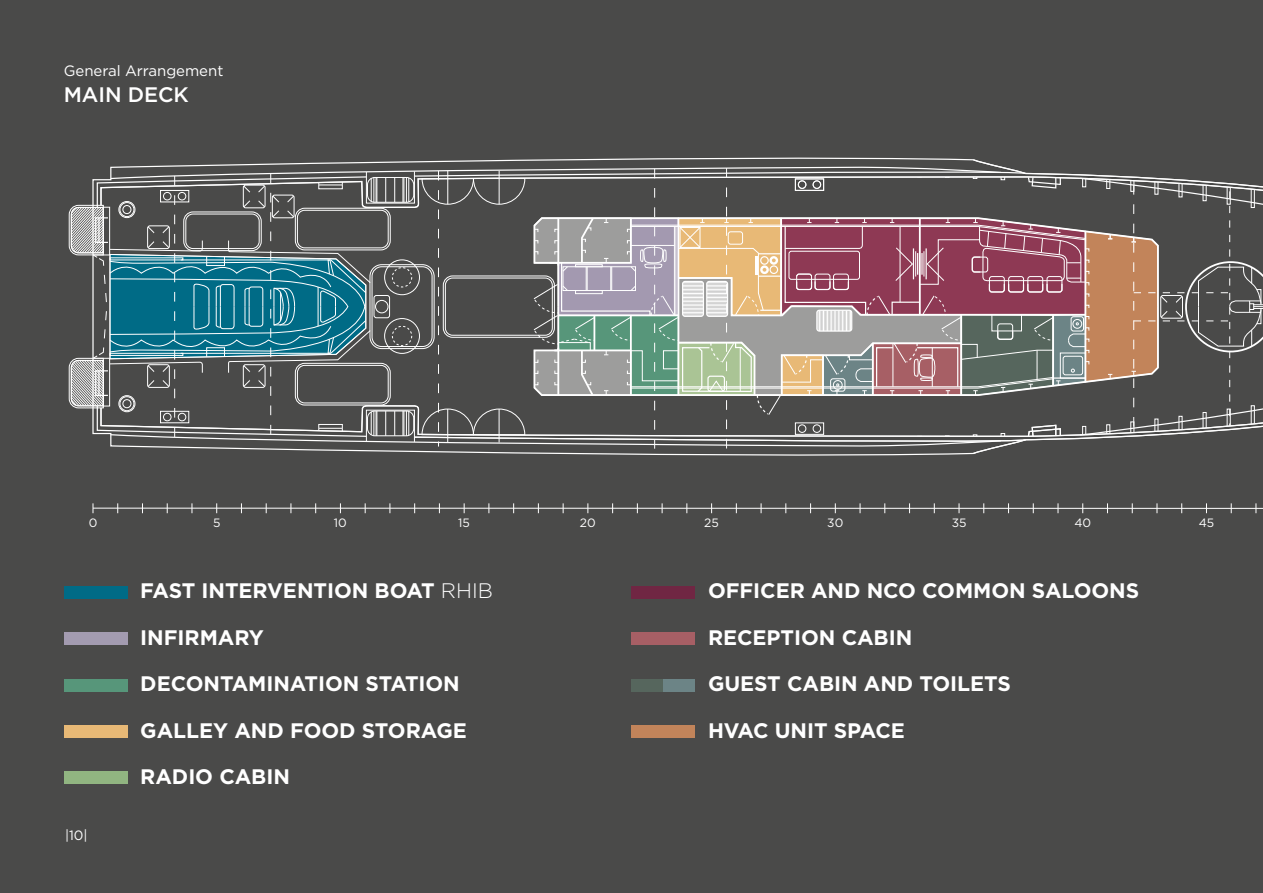
<style>
.page{position:relative;width:1263px;height:893px;background:#4a4a49}
.page>*{position:absolute;margin:0;border:0;box-sizing:border-box;transform-origin:0 0}
.t1{font:700 21px "Gotham";letter-spacing:-.005em;color:#fff}
.t2{font:500 21px "Gotham";letter-spacing:-.005em;color:#fff}
.t3{font:15px "Gotham";letter-spacing:-.005em;color:#fff}
.t4{font:13.5px "Gotham";color:#fff}
.t5{font:12.15px "Gotham";color:#fff}
.s1{font-weight:300}
</style>
<div class="page">
<hr style="left:93px;top:508px;width:1170px;height:1px;background:#fff">
<svg style="left:110px;top:157px;width:862px;height:299px"></svg>
<svg style="left:69px;top:167px;width:1194px;height:282px"></svg>
<div style="left:64px;top:586px;width:64px;height:12px;background:#006b86"></div>
<div style="left:64px;top:632px;width:64px;height:13px;background:#a39bb0"></div>
<div style="left:64px;top:679px;width:64px;height:12px;background:#57967a"></div>
<div style="left:64px;top:725px;width:64px;height:13px;background:#e8b976"></div>
<div style="left:64px;top:772px;width:64px;height:12px;background:#91b581"></div>
<div style="left:631px;top:586px;width:64px;height:12px;background:#702643"></div>
<div style="left:631px;top:632px;width:64px;height:13px;background:#a75f65"></div>
<div style="left:631px;top:679px;width:32px;height:12px;background:#56665d"></div>
<div style="left:663px;top:679px;width:32px;height:12px;background:#6c8486"></div>
<div style="left:631px;top:725px;width:64px;height:13px;background:#c2845a"></div>
<p class="t3" style="left:64px;top:61px;width:161px">General Arrangement</p>
<p class="t2" style="left:64px;top:81px;width:127px">MAIN DECK</p>
<p class="t5" style="left:89px;top:515px;width:10px">0</p>
<p class="t5" style="left:213px;top:515px;width:9px">5</p>
<p class="t5" style="left:334px;top:515px;width:14px">10</p>
<p class="t5" style="left:458px;top:515px;width:13px">15</p>
<p class="t5" style="left:580px;top:515px;width:17px">20</p>
<p class="t5" style="left:704px;top:515px;width:16px">25</p>
<p class="t5" style="left:827px;top:515px;width:18px">30</p>
<p class="t5" style="left:952px;top:515px;width:16px">35</p>
<p class="t5" style="left:1074px;top:515px;width:18px">40</p>
<p class="t5" style="left:1199px;top:515px;width:17px">45</p>
<p class="t4" style="left:65px;top:827px;width:24px">|10|</p>
<p class="t1" style="left:140px;top:577px;width:354px">FAST INTERVENTION BOAT <span class="s1">RHIB</span></p>
<p class="t1" style="left:140px;top:624px;width:125px">INFIRMARY</p>
<p class="t1" style="left:140px;top:670px;width:321px">DECONTAMINATION STATION</p>
<p class="t1" style="left:140px;top:716px;width:328px">GALLEY AND FOOD STORAGE</p>
<p class="t1" style="left:140px;top:763px;width:151px">RADIO CABIN</p>
<p class="t1" style="left:708px;top:577px;width:433px">OFFICER AND NCO COMMON SALOONS</p>
<p class="t1" style="left:708px;top:624px;width:206px">RECEPTION CABIN</p>
<p class="t1" style="left:708px;top:670px;width:304px">GUEST CABIN AND TOILETS</p>
<p class="t1" style="left:708px;top:716px;width:198px">HVAC UNIT SPACE</p>
</div>
